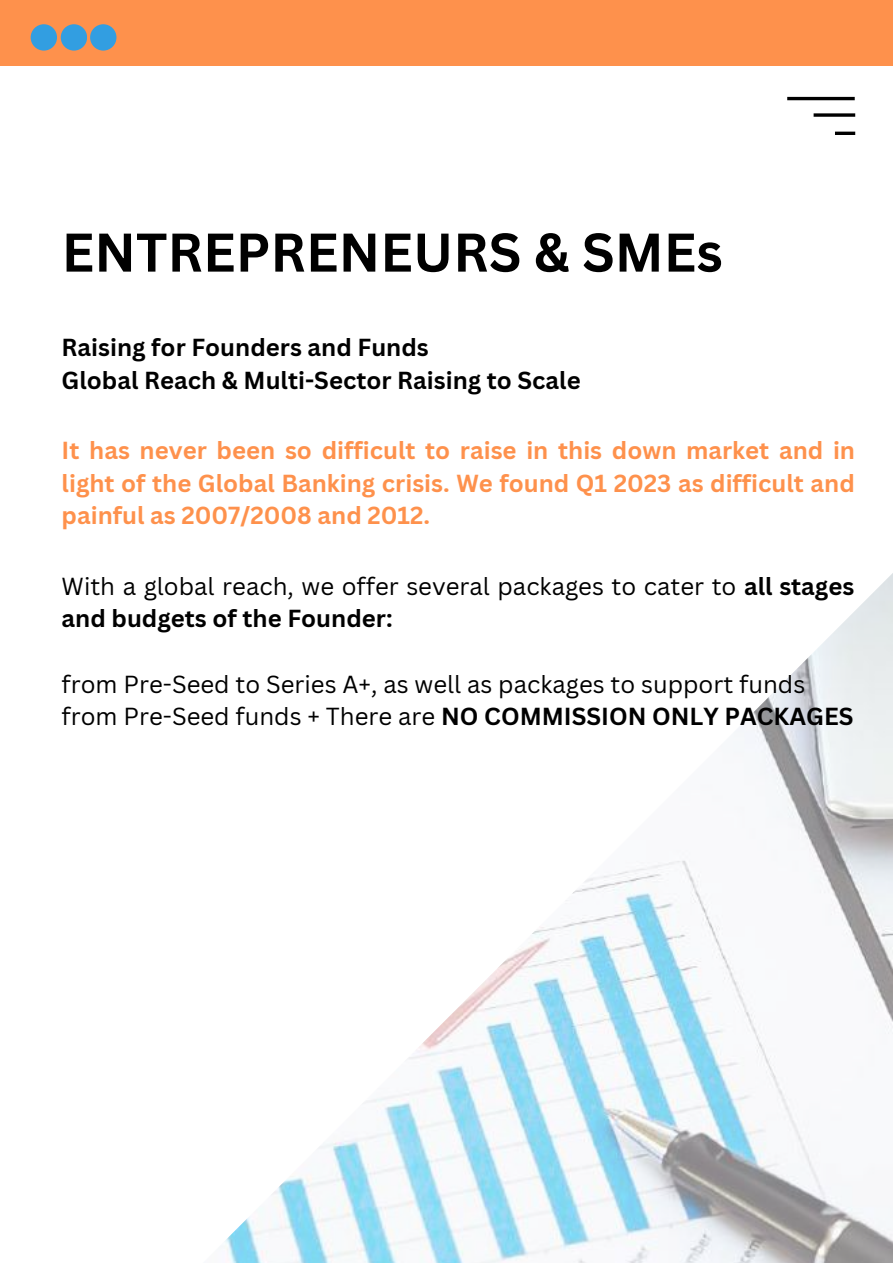
<style>
.page{position:relative;width:893px;height:1264px;background:#fff}
.page>*{position:absolute;margin:0;border:0;box-sizing:border-box;transform-origin:0 0}
.t1{font:700 53.25px "Canva Sans";color:#000}
.t2{font:24px/32.5px "Canva Sans";color:#000}
.t3{font:700 24px/32.5px "Canva Sans";color:#fe914c;text-align:justify}
.t4{font:700 24px/32.5px "Canva Sans";color:#000}
.s1{font-weight:700}
</style>
<div class="page">
<div style="left:0;top:0;width:892px;height:66px;background:#fe914c"></div>
<div style="left:31px;top:24px;width:26px;height:27px;background:#329ee1;border-radius:50%"></div>
<div style="left:61px;top:24px;width:26px;height:27px;background:#329ee1;border-radius:50%"></div>
<div style="left:90px;top:24px;width:26px;height:27px;background:#329ee1;border-radius:50%"></div>
<hr style="left:787px;top:97px;width:67px;height:3px;background:#000">
<svg style="left:813px;top:113px;width:42px;height:4px"></svg>
<hr style="left:834px;top:132px;width:21px;height:3px;background:#000">
<img style="left:225px;top:574px;width:667px;height:688px">
<h1 class="t1" style="left:62px;top:215px;width:662px">ENTREPRENEURS &amp; SMEs</h1>
<p class="t4" style="left:62px;top:330px;width:520px">Raising for Founders and Funds<br>Global Reach &amp; Multi-Sector Raising to Scale</p>
<p class="t3" style="left:62px;top:433px;width:794px">It has never been so difficult to raise in this down market and in light of the Global Banking crisis. We found Q1 2023 as difficult and painful as 2007/2008 and 2012.</p>
<p class="t2" style="left:62px;top:569px;width:794px">With a global reach, we offer several packages to cater to <span class="s1">all stages and budgets of the Founder:</span></p>
<p class="t2" style="left:62px;top:667px;width:793px">from Pre-Seed to Series A+, as well as packages to support funds from Pre-Seed funds + There are <span class="s1">NO COMMISSION ONLY PACKAGES</span></p>
</div>
